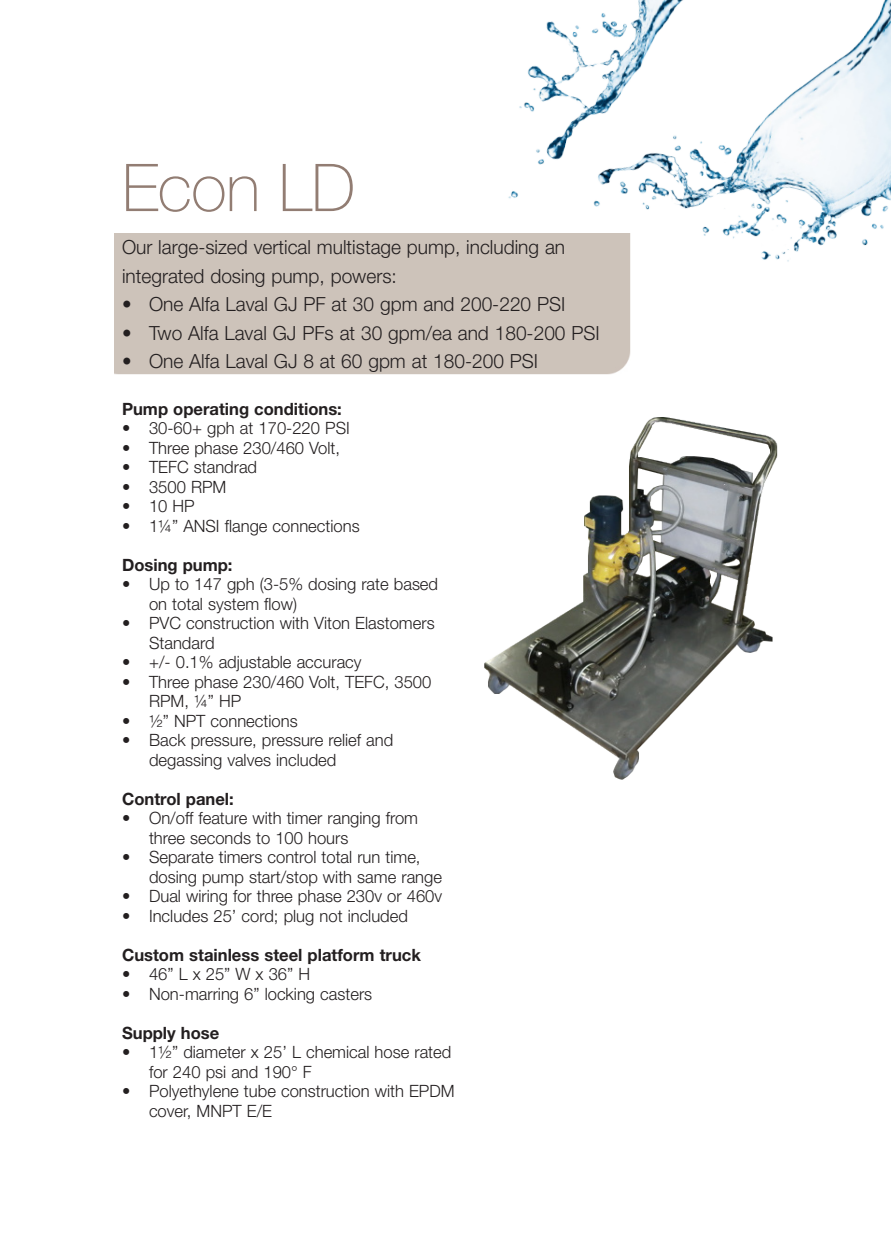
<style>
.page{position:relative;width:891px;height:1242px;background:#fff}
.page>*{position:absolute;margin:0;border:0;box-sizing:border-box;transform-origin:0 0}
.Head_1{font:100 66px "Helvetica Neue LT Std";letter-spacing:-.01em;color:#927d73}
._6_Body_Text_inget_a{font:300 19.5px "Helvetica Neue LT Std";color:#231f20}
.t1{font:300 16.95px/19.5px "Helvetica Neue LT Std";color:#231f20}
._6_Body_Text_inget_a-2{font:700 16.95px "Helvetica Neue LT Std";color:#231f20}
</style>
<div class="page">
<img style="left:479px;top:0;width:412px;height:317px">
<img style="left:484px;top:417px;width:294px;height:363px">
<p class="Head_1" style="left:122px;top:150px;width:235px">Econ LD</p>
<p class="_6_Body_Text_inget_a" style="left:122px;top:235px;width:445px">Our large-sized vertical multistage pump, including an</p>
<p class="_6_Body_Text_inget_a" style="left:122px;top:264px;width:276px">integrated dosing pump, powers:</p>
<p class="_6_Body_Text_inget_a" style="left:122px;top:292px;width:445px">• One Alfa Laval GJ PF at 30 gpm and 200-220 PSI</p>
<p class="_6_Body_Text_inget_a" style="left:122px;top:321px;width:479px">• Two Alfa Laval GJ PFs at 30 gpm/ea and 180-200 PSI</p>
<p class="_6_Body_Text_inget_a" style="left:122px;top:349px;width:418px">• One Alfa Laval GJ 8 at 60 gpm at 180-200 PSI</p>
<p class="_6_Body_Text_inget_a-2" style="left:122px;top:398px;width:221px">Pump operating conditions:</p>
<p class="t1" style="left:122px;top:418px;width:229px">• 30-60+ gph at 170-220 PSI</p>
<p class="t1" style="left:122px;top:438px;width:219px">• Three phase 230/460 Volt,</p>
<p class="t1" style="left:122px;top:457px;width:137px">• TEFC standrad</p>
<p class="t1" style="left:122px;top:477px;width:106px">• 3500 RPM</p>
<p class="t1" style="left:122px;top:496px;width:74px">• 10 HP</p>
<p class="t1" style="left:122px;top:516px;width:239px">• 1¼” ANSI flange connections</p>
<p class="_6_Body_Text_inget_a-2" style="left:122px;top:554px;width:112px">Dosing pump:</p>
<p class="t1" style="left:149px;top:574px;width:291px;text-indent:-27px">• Up to 147 gph (3-5% dosing rate based on total system flow)</p>
<p class="t1" style="left:149px;top:613px;width:287px;text-indent:-27px">• PVC construction with Viton Elastomers<br>Standard</p>
<p class="t1" style="left:122px;top:652px;width:241px">• +/- 0.1% adjustable accuracy</p>
<p class="t1" style="left:149px;top:672px;width:284px;text-indent:-27px">• Three phase 230/460 Volt, TEFC, 3500<br>RPM, ¼” HP</p>
<p class="t1" style="left:122px;top:711px;width:177px">• ½” NPT connections</p>
<p class="t1" style="left:149px;top:730px;width:246px;text-indent:-27px">• Back pressure, pressure relief and degassing valves included</p>
<p class="_6_Body_Text_inget_a-2" style="left:122px;top:788px;width:113px">Control panel:</p>
<p class="t1" style="left:149px;top:808px;width:271px;text-indent:-27px">• On/off feature with timer ranging from three seconds to 100 hours</p>
<p class="t1" style="left:149px;top:847px;width:295px;text-indent:-27px">• Separate timers control total run time, dosing pump start/stop with same range</p>
<p class="t1" style="left:122px;top:886px;width:322px">• Dual wiring for three phase 230v or 460v</p>
<p class="t1" style="left:122px;top:906px;width:287px">• Includes 25’ cord; plug not included</p>
<p class="_6_Body_Text_inget_a-2" style="left:122px;top:944px;width:300px">Custom stainless steel platform truck</p>
<p class="t1" style="left:122px;top:964px;width:190px">• 46” L x 25” W x 36” H</p>
<p class="t1" style="left:122px;top:984px;width:252px">• Non-marring 6” locking casters</p>
<p class="_6_Body_Text_inget_a-2" style="left:122px;top:1022px;width:99px">Supply hose</p>
<p class="t1" style="left:149px;top:1042px;width:304px;text-indent:-27px">• 1½” diameter x 25’ L chemical hose rated for 240 psi and 190° F</p>
<p class="t1" style="left:149px;top:1081px;width:307px;text-indent:-27px">• Polyethylene tube construction with EPDM cover, MNPT E/E</p>
</div>
